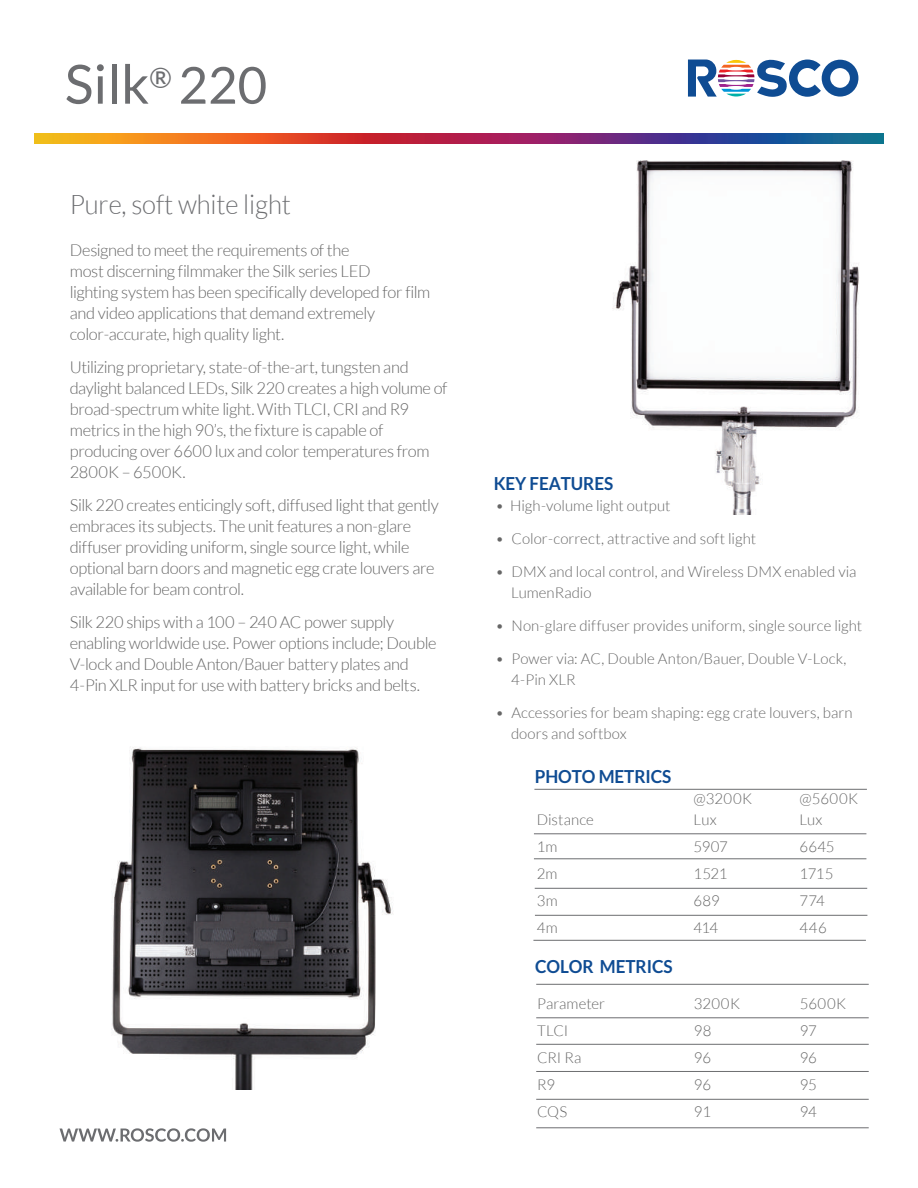
<style>
.page{position:relative;width:918px;height:1188px;background:#fff}
.page>*{position:absolute;margin:0;border:0;box-sizing:border-box;transform-origin:0 0}
.t1{font:54px "Lato";color:#6c6d70}
.t2{font:300 27px "Lato";letter-spacing:-.005em;color:#6d6e71;scale:.95 1}
.t3{font:700 18px "Lato";letter-spacing:-.005em;color:#0f4c93;scale:.95 1}
.t4{font:300 16.5px/21px "Lato";letter-spacing:-.025em;color:#666}
.t5{font:300 15px/21px "Lato";color:#666}
.s1{font-size:51px}
</style>
<div class="page">
<img style="left:559px;top:133px;width:325px;height:382px">
<hr style="left:534px;top:789px;width:333px;height:1px;background:#6c6d70">
<hr style="left:534px;top:833px;width:332px;height:1px;background:#6c6d70">
<hr style="left:534px;top:858px;width:332px;height:1px;background:#6c6d70">
<hr style="left:535px;top:888px;width:332px;height:1px;background:#6c6d70">
<hr style="left:535px;top:915px;width:332px;height:1px;background:#6c6d70">
<hr style="left:533px;top:940px;width:333px;height:1px;background:#6c6d70">
<hr style="left:536px;top:984px;width:333px;height:1px;background:#6c6d70">
<hr style="left:536px;top:1017px;width:333px;height:1px;background:#6c6d70">
<hr style="left:536px;top:1044px;width:333px;height:1px;background:#6c6d70">
<hr style="left:536px;top:1071px;width:333px;height:1px;background:#6c6d70">
<hr style="left:536px;top:1099px;width:333px;height:1px;background:#6c6d70">
<hr style="left:536px;top:1127px;width:333px;height:1px;background:#6c6d70">
<img style="left:111px;top:747px;width:282px;height:342px">
<svg style="left:688px;top:60px;width:170px;height:37px"></svg>
<img style="left:35px;top:134px;width:848px;height:9px">
<svg style="left:60px;top:1128px;width:166px;height:14px"></svg>
<h1 class="t1" style="left:65px;top:54px;width:204px">Silk<sup>®</sup> <span class="s1">220</span></h1>
<h2 class="t2" style="left:70px;top:190px;width:234px">Pure, soft white light</h2>
<p class="t4" style="left:70px;top:240px;width:362px">Designed to meet the requirements of the<br>most discerning filmmaker the Silk series LED<br>lighting system has been specifically developed for film and video applications that demand extremely color-accurate, high quality light.</p>
<p class="t4" style="left:70px;top:357px;width:379px">Utilizing proprietary, state-of-the-art, tungsten and daylight balanced LEDs, Silk 220 creates a high volume of broad-spectrum white light. With TLCI, CRI and R9 metrics in the high 90’s, the fixture is capable of producing over 6600 lux and color temperatures from 2800K – 6500K.</p>
<p class="t4" style="left:70px;top:495px;width:371px">Silk 220 creates enticingly soft, diffused light that gently embraces its subjects. The unit features a non-glare diffuser providing uniform, single source light, while optional barn doors and magnetic egg crate louvers are available for beam control.</p>
<p class="t4" style="left:70px;top:612px;width:368px">Silk 220 ships with a 100 – 240 AC power supply enabling worldwide use. Power options include; Double V-lock and Double Anton/Bauer battery plates and 4-Pin XLR input for use with battery bricks and belts.</p>
<p class="t3" style="left:494px;top:473px;width:127px">KEY FEATURES</p>
<p class="t5" style="left:496px;top:495px;width:176px">• High-volume light output</p>
<p class="t5" style="left:496px;top:528px;width:262px">• Color-correct, attractive and soft light</p>
<p class="t5" style="left:511px;top:561px;width:347px;text-indent:-15px">• DMX and local control, and Wireless DMX enabled via<br>LumenRadio</p>
<p class="t5" style="left:496px;top:615px;width:368px">• Non-glare diffuser provides uniform, single source light</p>
<p class="t5" style="left:511px;top:648px;width:337px;text-indent:-15px">• Power via: AC, Double Anton/Bauer, Double V-Lock,<br>4-Pin XLR</p>
<p class="t5" style="left:511px;top:702px;width:343px;text-indent:-15px">• Accessories for beam shaping: egg crate louvers, barn doors and softbox</p>
<p class="t3" style="left:535px;top:766px;width:145px">PHOTO METRICS</p>
<p class="t5" style="left:694px;top:788px;width:60px">@3200K</p>
<p class="t5" style="left:799px;top:788px;width:60px">@5600K</p>
<p class="t5" style="left:537px;top:809px;width:59px">Distance</p>
<p class="t5" style="left:694px;top:809px;width:24px">Lux</p>
<p class="t5" style="left:799px;top:809px;width:24px">Lux</p>
<p class="t5" style="left:537px;top:836px;width:22px">1m</p>
<p class="t5" style="left:694px;top:836px;width:36px">5907</p>
<p class="t5" style="left:799px;top:836px;width:37px">6645</p>
<p class="t5" style="left:537px;top:863px;width:22px">2m</p>
<p class="t5" style="left:694px;top:863px;width:36px">1521</p>
<p class="t5" style="left:799px;top:863px;width:35px">1715</p>
<p class="t5" style="left:537px;top:890px;width:22px">3m</p>
<p class="t5" style="left:694px;top:890px;width:28px">689</p>
<p class="t5" style="left:799px;top:890px;width:27px">774</p>
<p class="t5" style="left:537px;top:917px;width:22px">4m</p>
<p class="t5" style="left:694px;top:917px;width:26px">414</p>
<p class="t5" style="left:799px;top:917px;width:29px">446</p>
<p class="t3" style="left:535px;top:956px;width:146px">COLOR METRICS</p>
<p class="t5" style="left:537px;top:993px;width:70px">Parameter</p>
<p class="t5" style="left:694px;top:993px;width:48px">3200K</p>
<p class="t5" style="left:800px;top:993px;width:48px">5600K</p>
<p class="t5" style="left:537px;top:1020px;width:33px">TLCI</p>
<p class="t5" style="left:694px;top:1020px;width:19px">98</p>
<p class="t5" style="left:800px;top:1020px;width:19px">97</p>
<p class="t5" style="left:537px;top:1047px;width:46px">CRI Ra</p>
<p class="t5" style="left:694px;top:1047px;width:19px">96</p>
<p class="t5" style="left:800px;top:1047px;width:19px">96</p>
<p class="t5" style="left:537px;top:1074px;width:20px">R9</p>
<p class="t5" style="left:694px;top:1074px;width:19px">96</p>
<p class="t5" style="left:800px;top:1074px;width:19px">95</p>
<p class="t5" style="left:537px;top:1101px;width:32px">CQS</p>
<p class="t5" style="left:694px;top:1101px;width:19px">91</p>
<p class="t5" style="left:800px;top:1101px;width:19px">94</p>
</div>
